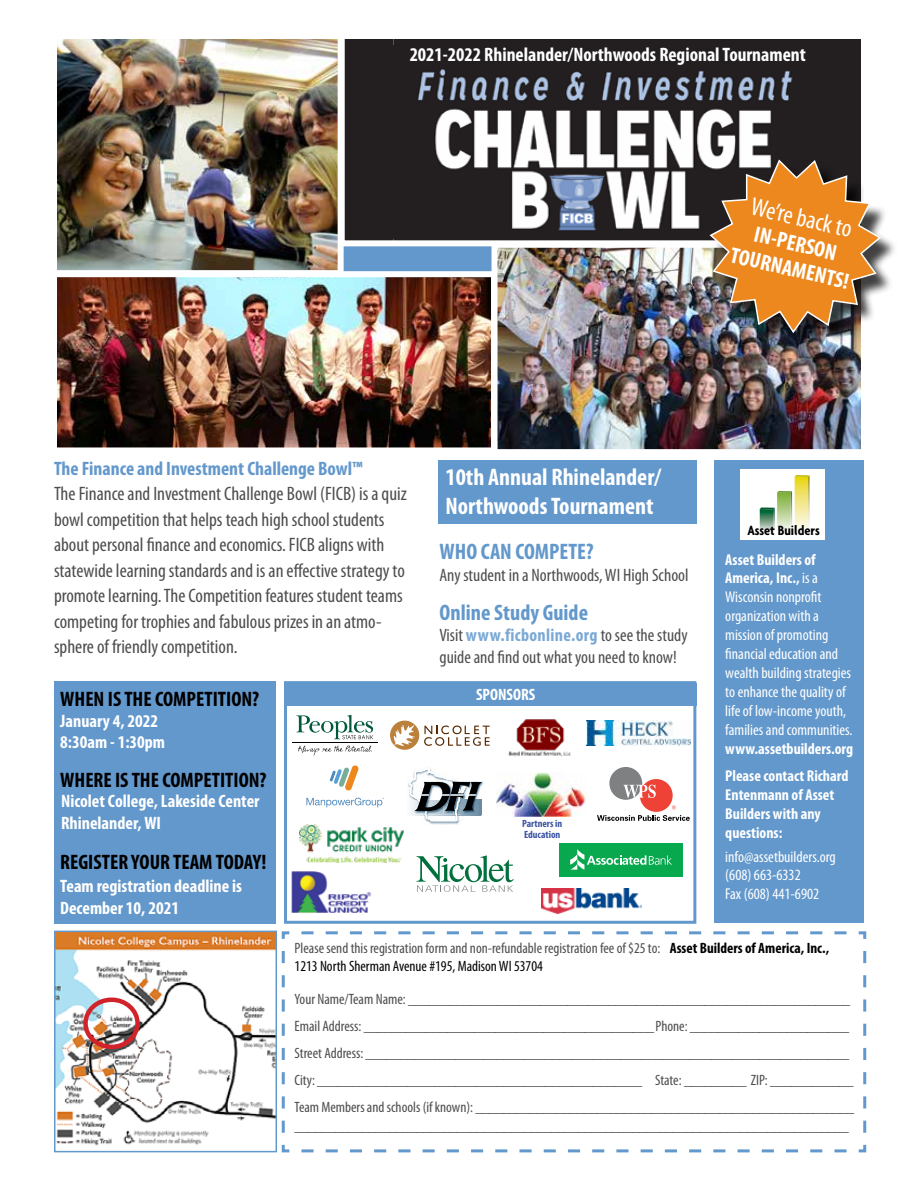
<style>
.page{position:relative;width:918px;height:1188px;background:#fff}
.page>*{position:absolute;margin:0;border:0;box-sizing:border-box;transform-origin:0 0}
.t1{font:condensed 25.5px "Myriad Pro";color:#fff}
.t2{font:700 condensed 24px/28.8px "Myriad Pro";color:#fff}
.t3{font:700 condensed 22.5px "Myriad Pro";color:#6398cc}
.t4{font:700 condensed 22.5px/25.5px "Myriad Pro";color:#fff;text-align:center}
.t5{font:700 condensed 21px "Myriad Pro";color:#000}
.t6{font:condensed 19.5px/25.5px "Myriad Pro";color:#4d4d4f}
.t7{font:700 condensed 19.5px "Myriad Pro";color:#fff}
.t8{font:700 condensed 19.5px "Myriad Pro";color:#6398cc}
.t9{font:700 condensed 18px/21.6px "Myriad Pro";color:#fff}
.t10{font:condensed 18px/21.6px "Myriad Pro";color:#4d4d4f}
.t11{font:700 condensed 16.5px "Myriad Pro";color:#fff}
.t12{font:condensed 15.75px/18.9px "Myriad Pro";color:#fff}
.t13{font:700 condensed 15.75px/18.9px "Myriad Pro";color:#fff}
.t14{font:condensed 15px/27px "Myriad Pro";color:#4d4d4f}
.t15{font:700 condensed 14.4px "Agenda";color:#000}
.t16{font:700 condensed 10.5px/10.5px "Myriad Pro";color:#3a53a1}
.s1{font-weight:700;color:#7aa8d4}
.s2{font-weight:700}
.s3{font-weight:700;color:#000}
.s4{color:#000}
</style>
<div class="page">
<div style="left:324px;top:199px;width:228px;height:86px;background:#6398cc"></div>
<img style="left:58px;top:40px;width:279px;height:229px">
<div style="left:51px;top:33px;width:293px;height:243px;border:6px solid #fff"></div>
<div style="left:342px;top:36px;width:522px;height:207px;background:#231f20"></div>
<img style="left:418px;top:69px;width:375px;height:162px">
<div style="left:339px;top:33px;width:528px;height:213px;border:6px solid #fff"></div>
<img style="left:58px;top:278px;width:432px;height:168px">
<div style="left:51px;top:271px;width:446px;height:182px;border:6px solid #fff"></div>
<img style="left:499px;top:249px;width:361px;height:199px">
<div style="left:492px;top:242px;width:375px;height:213px;border:6px solid #fff"></div>
<div style="left:438px;top:460px;width:258px;height:64px;background:#6398cc"></div>
<div style="left:714px;top:460px;width:150px;height:462px;background:#6398cc"></div>
<div style="left:54px;top:681px;width:222px;height:243px;background:#6398cc"></div>
<div style="left:284px;top:681px;width:412px;height:243px;border:3px solid #6398cc"></div>
<div style="left:284px;top:683px;width:412px;height:22px;background:#6398cc"></div>
<div style="left:740px;top:469px;width:85px;height:71px;background:#fff"></div>
<svg style="left:760px;top:475px;width:50px;height:56px"></svg>
<svg style="left:330px;top:765px;width:29px;height:26px"></svg>
<svg style="left:306px;top:798px;width:78px;height:9px"></svg>
<img style="left:426px;top:821px;width:34px;height:4px">
<svg style="left:409px;top:768px;width:73px;height:53px"></svg>
<svg style="left:390px;top:721px;width:100px;height:29px"></svg>
<img style="left:508px;top:719px;width:63px;height:37px">
<img style="left:291px;top:872px;width:80px;height:41px">
<svg style="left:296px;top:715px;width:77px;height:24px"></svg>
<svg style="left:298px;top:746px;width:74px;height:10px"></svg>
<hr style="left:292px;top:742px;width:86px;height:1px;background:#000">
<div style="left:640px;top:779px;width:33px;height:33px;background:#ef4236;border-radius:50%"></div>
<div style="left:609px;top:767px;width:33px;height:33px;background:#7e8082;border-radius:50%"></div>
<svg style="left:623px;top:785px;width:33px;height:13px"></svg>
<svg style="left:672px;top:805px;width:4px;height:4px"></svg>
<svg style="left:597px;top:815px;width:93px;height:6px"></svg>
<svg style="left:417px;top:855px;width:97px;height:37px"></svg>
<img style="left:496px;top:773px;width:90px;height:44px">
<img style="left:587px;top:721px;width:104px;height:24px">
<div style="left:559px;top:843px;width:124px;height:34px;background:#08a94e"></div>
<svg style="left:570px;top:849px;width:102px;height:21px"></svg>
<div style="left:713px;top:163px;width:186px;height:188px;background:#000;opacity:.75"></div>
<svg style="left:708px;top:158px;width:174px;height:177px"></svg>
<svg style="left:281px;top:931px;width:586px;height:222px"></svg>
<img style="left:57px;top:934px;width:217px;height:212px">
<div style="left:54px;top:931px;width:223px;height:221px;border:2px solid #6398cc"></div>
<div style="left:83px;top:997px;width:57px;height:52px;border:4px solid #d2232a;border-radius:50%"></div>
<img style="left:541px;top:889px;width:100px;height:25px">
<img style="left:300px;top:824px;width:104px;height:39px">
<h3 class="t7" style="left:410px;top:42px;width:398px">2021-2022 Rhinelander/Northwoods Regional Tournament</h3>
<h1 class="t1" style="left:755px;top:191px;width:105px;rotate:13deg">We’re back to</h1>
<h3 class="t4" style="left:740px;top:217px;width:122px;rotate:13deg">IN-PERSON<br>TOURNAMENTS!</h3>
<h3 class="t8" style="left:54px;top:456px;width:310px">The Finance and Investment Challenge Bowl™</h3>
<p class="t6" style="left:54px;top:481px;width:354px">The Finance and Investment Challenge Bowl (FICB) is a quiz bowl competition that helps teach high school students about personal finance and economics. FICB aligns with statewide learning standards and is an effective strategy to promote learning. The Competition features student teams competing for trophies and fabulous prizes in an atmo&shy;sphere of friendly competition.</p>
<h2 class="t2" style="left:446px;top:462px;width:217px">10th Annual Rhinelander/<br>Northwoods Tournament</h2>
<h3 class="t3" style="left:440px;top:537px;width:156px">WHO CAN COMPETE?</h3>
<p class="t10" style="left:440px;top:564px;width:251px">Any student in a Northwoods, WI High School</p>
<h3 class="t3" style="left:440px;top:598px;width:150px">Online Study Guide</h3>
<p class="t10" style="left:440px;top:624px;width:250px">Visit <span class="s1">www.ficbonline.org</span> to see the study guide and find out what you need to know!</p>
<h3 class="t5" style="left:60px;top:686px;width:201px">WHEN IS THE COMPETITION?</h3>
<p class="t11" style="left:476px;top:684px;width:61px">SPONSORS</p>
<p class="t9" style="left:60px;top:709px;width:106px">January 4, 2022<br>8:30am - 1:30pm</p>
<h3 class="t5" style="left:60px;top:766px;width:208px">WHERE IS THE COMPETITION?</h3>
<p class="t9" style="left:61px;top:790px;width:200px">Nicolet College, Lakeside Center<br>Rhinelander, WI</p>
<h3 class="t5" style="left:60px;top:849px;width:208px">REGISTER YOUR TEAM TODAY!</h3>
<p class="t9" style="left:60px;top:875px;width:183px">Team registration deadline is<br>December 10, 2021</p>
<p class="t16" style="left:522px;top:818px;width:42px">Partners in<br>Education</p>
<p class="t15" style="left:747px;top:522px;width:74px">Asset Builders</p>
<p class="t12" style="left:725px;top:550px;width:129px"><span class="s2">Asset Builders of<br>America, Inc.,</span> is a<br>Wisconsin nonprofit organization with a mission of promoting financial education and wealth building strategies to enhance the quality of life of low-income youth, families and communities.</p>
<p class="t13" style="left:725px;top:734px;width:129px;line-height:27.9px">www.assetbuilders.org<br>Please contact Richard</p>
<p class="t13" style="left:725px;top:785px;width:111px">Entenmann of Asset<br>Builders with any questions:</p>
<p class="t12" style="left:725px;top:847px;width:112px">info@assetbuilders.org (608) 663-6332<br>Fax (608) 441-6902</p>
<p class="t14" style="left:295px;top:939px;width:536px;line-height:18px">Please send this registration form and non-refundable registration fee of $25 to: <span class="s3">Asset Builders of America, Inc.,<br></span><span class="s4">1213 North Sherman Avenue #195, Madison WI 53704</span></p>
<p class="t14" style="left:295px;top:985px;width:561px">Your Name/Team Name: ________________________________________________________________ Email Address: __________________________________________ Phone: _______________________ Street Address: ______________________________________________________________________ City: _______________________________________________ State: _________ ZIP: ____________ Team Members and schools (if known): ________________________________________________________</p>
<p class="t14" style="left:295px;top:1113px;width:556px">__________________________________________________________________________________</p>
</div>
